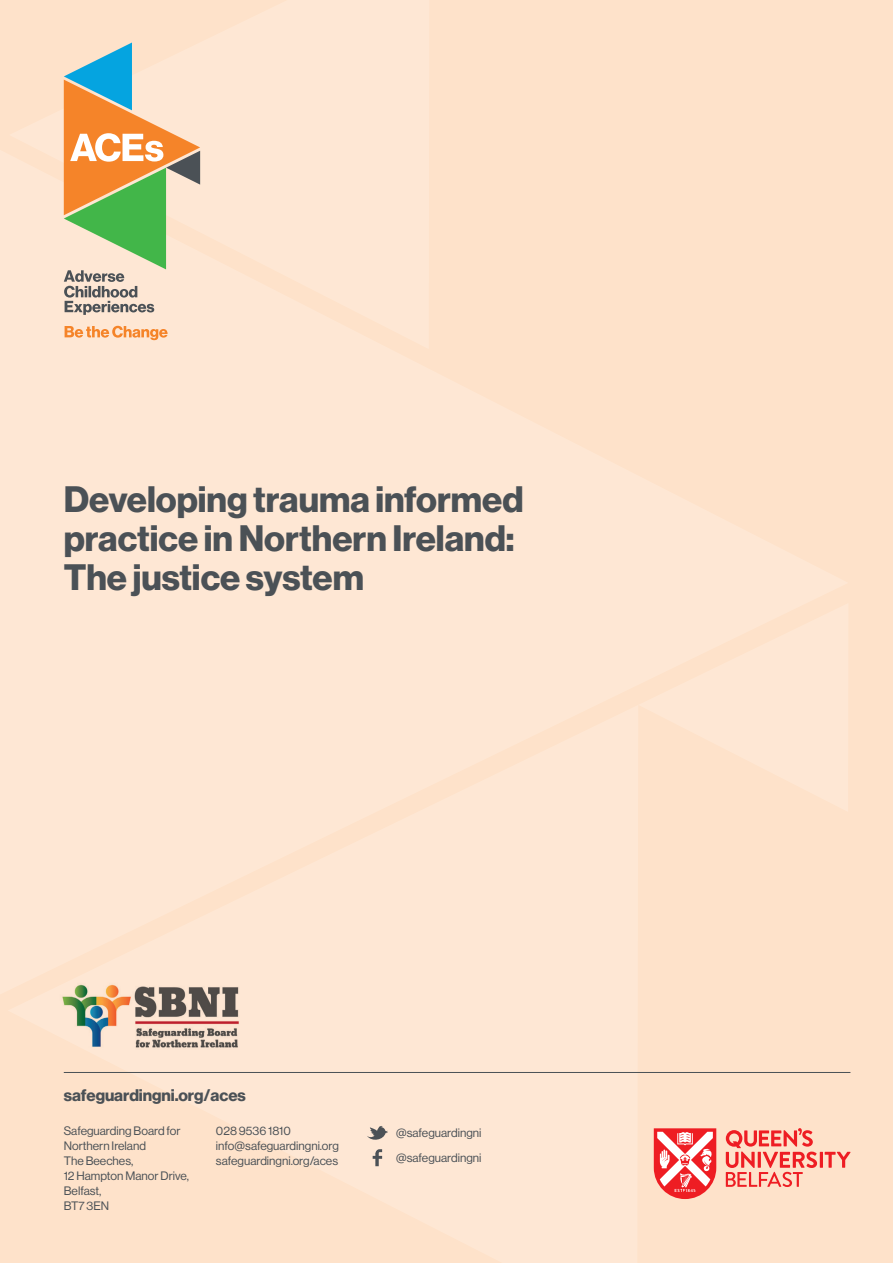
<style>
.page{position:relative;width:893px;height:1263px;background:#fee7d4}
.page>*{position:absolute;margin:0;border:0;box-sizing:border-box;transform-origin:0 0}
.t1{font:36px/39px "N Haas Grotesk DS Std 75 Bd";color:#4b5156}
.t2{font:16.5px "N Haas Grotesk DS Std 75 Bd";letter-spacing:-.005em;color:#4b5156}
.t3{font:12px/15px "N Haas Grotesk DS Pro 55 Rg";color:#4b5156}
</style>
<div class="page">
<svg style="left:65px;top:326px;width:103px;height:14px"></svg>
<svg style="left:64px;top:43px;width:136px;height:272px"></svg>
<hr style="left:64px;top:1072px;width:786px;height:1px;background:#4b5156">
<img style="left:62px;top:984px;width:177px;height:64px">
<svg style="left:373px;top:1149px;width:9px;height:17px"></svg>
<svg style="left:367px;top:1126px;width:21px;height:14px"></svg>
<hr style="left:820px;top:1152px;width:3px;height:16px;background:#ee1d23">
<svg style="left:825px;top:1152px;width:25px;height:16px"></svg>
<svg style="left:726px;top:1128px;width:91px;height:59px"></svg>
<svg style="left:654px;top:1128px;width:62px;height:71px;background:#f57e7f"></svg>
<h1 class="t1" style="left:64px;top:480px;width:461px">Developing trauma informed practice in Northern Ireland:<br>The justice system</h1>
<h2 class="t2" style="left:64px;top:1085px;width:184px">safeguardingni.org/aces</h2>
<p class="t3" style="left:64px;top:1123px;width:127px">Safeguarding Board for<br>Northern Ireland<br>The Beeches,<br>12 Hampton Manor Drive,<br>Belfast,<br>BT7 3EN</p>
<p class="t3" style="left:216px;top:1123px;width:124px">028 9536 1810 info@safeguardingni.org safeguardingni.org/aces</p>
<p class="t3" style="left:396px;top:1121px;width:87px;line-height:24.9px">@safeguardingni @safeguardingni</p>
</div>
